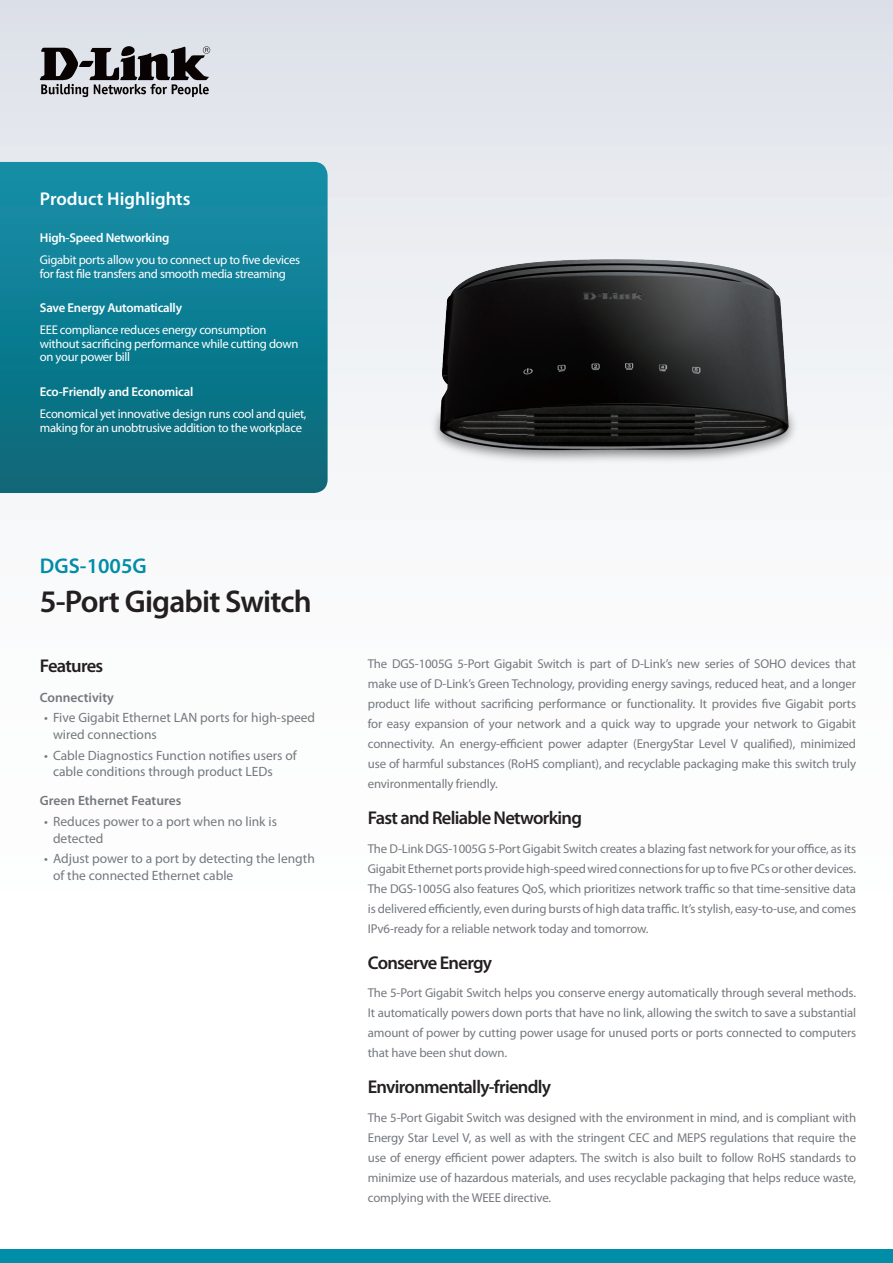
<style>
.page{position:relative;width:893px;height:1263px;background:#fff}
.page>*{position:absolute;margin:0;border:0;box-sizing:border-box;transform-origin:0 0}
.Product_Name__Cover{font:600 31.5px "Myriad Pro";letter-spacing:-.025em;color:#231f20}
.Model_Number__Cover{font:600 21.3px "Myriad Pro";color:#008da8}
.Description_Topic{font:600 18.6px "Myriad Pro";letter-spacing:-.04em;color:#231f20}
.Highlights_Title{font:600 18.6px "Myriad Pro";color:#fff}
.Features_Title{font:600 18.6px "Myriad Pro";letter-spacing:-.04em;color:#231f20}
.Features_Bullets{font:13.5px/16.5px "Myriad Pro";color:#74787d}
.Features_Category{font:600 13.5px "Myriad Pro";color:#74787d}
.Description_Text{font:12.9px/20px "Myriad Pro";letter-spacing:-.01em;color:#74787d;text-align:justify}
.Highlights_Category{font:600 12.9px "Myriad Pro";letter-spacing:-.015em;color:#fff}
.Highlights_Text{font:12.6px/13.5px "Myriad Pro";letter-spacing:-.025em;color:#fff}
</style>
<div class="page">
<div style="left:0;top:0;width:893px;height:1084px;background:linear-gradient(to bottom,#e3e6ec,#fff)"></div>
<div style="left:0;top:1249px;width:893px;height:14px;background:#008da8"></div>
<svg style="left:0;top:162px;width:328px;height:331px;background:#0f7c90"></svg>
<svg style="left:40px;top:46px;width:170px;height:51px;background:#807f83"></svg>
<img style="left:399px;top:217px;width:429px;height:274px">
<p class="Highlights_Title" style="left:40px;top:187px;width:152px">Product Highlights</p>
<p class="Highlights_Category" style="left:40px;top:229px;width:131px">High-Speed Networking</p>
<p class="Highlights_Text" style="left:40px;top:253px;width:262px">Gigabit ports allow you to connect up to five devices for fast file transfers and smooth media streaming</p>
<p class="Highlights_Category" style="left:40px;top:299px;width:144px">Save Energy Automatically</p>
<p class="Highlights_Text" style="left:40px;top:323px;width:260px">EEE compliance reduces energy consumption without sacrificing performance while cutting down on your power bill</p>
<p class="Highlights_Category" style="left:40px;top:383px;width:155px">Eco-Friendly and Economical</p>
<p class="Highlights_Text" style="left:40px;top:407px;width:268px">Economical yet innovative design runs cool and quiet, making for an unobtrusive addition to the workplace</p>
<p class="Model_Number__Cover" style="left:40px;top:552px;width:108px">DGS-1005G</p>
<p class="Product_Name__Cover" style="left:40px;top:582px;width:273px">5-Port Gigabit Switch</p>
<p class="Features_Title" style="left:40px;top:654px;width:65px">Features</p>
<p class="Features_Category" style="left:40px;top:688px;width:76px">Connectivity</p>
<p class="Features_Bullets" style="left:53px;top:709px;width:264px;text-indent:-9px">• Five Gigabit Ethernet LAN ports for high-speed wired connections</p>
<p class="Features_Bullets" style="left:53px;top:747px;width:245px;text-indent:-9px">• Cable Diagnostics Function notifies users of cable conditions through product LEDs</p>
<p class="Features_Category" style="left:40px;top:792px;width:143px">Green Ethernet Features</p>
<p class="Features_Bullets" style="left:53px;top:813px;width:225px;text-indent:-9px">• Reduces power to a port when no link is detected</p>
<p class="Features_Bullets" style="left:53px;top:850px;width:263px;text-indent:-9px">• Adjust power to a port by detecting the length of the connected Ethernet cable</p>
<p class="Description_Text" style="left:368px;top:654px;width:490px">The DGS-1005G 5-Port Gigabit Switch is part of D-Link’s new series of SOHO devices that make use of D-Link’s Green Technology, providing energy savings, reduced heat, and a longer product life without sacrificing performance or functionality. It provides five Gigabit ports for easy expansion of your network and a quick way to upgrade your network to Gigabit connectivity. An energy-efficient power adapter (EnergyStar Level V qualified), minimized use of harmful substances (RoHS compliant), and recyclable packaging make this switch truly environmentally friendly.</p>
<p class="Description_Topic" style="left:368px;top:806px;width:216px">Fast and Reliable Networking</p>
<p class="Description_Text" style="left:368px;top:838px;width:490px">The D-Link DGS-1005G 5-Port Gigabit Switch creates a blazing fast network for your office, as its Gigabit Ethernet ports provide high-speed wired connections for up to five PCs or other devices.<br>The DGS-1005G also features QoS, which prioritizes network traffic so that time-sensitive data is delivered efficiently, even during bursts of high data traffic. It’s stylish, easy-to-use, and comes IPv6-ready for a reliable network today and tomorrow.</p>
<p class="Description_Topic" style="left:368px;top:950px;width:126px">Conserve Energy</p>
<p class="Description_Text" style="left:368px;top:983px;width:490px">The 5-Port Gigabit Switch helps you conserve energy automatically through several methods.<br>It automatically powers down ports that have no link, allowing the switch to save a substantial amount of power by cutting power usage for unused ports or ports connected to computers that have been shut down.</p>
<p class="Description_Topic" style="left:368px;top:1075px;width:185px">Environmentally-friendly</p>
<p class="Description_Text" style="left:368px;top:1108px;width:490px">The 5-Port Gigabit Switch was designed with the environment in mind, and is compliant with Energy Star Level V, as well as with the stringent CEC and MEPS regulations that require the use of energy efficient power adapters. The switch is also built to follow RoHS standards to minimize use of hazardous materials, and uses recyclable packaging that helps reduce waste, complying with the WEEE directive.</p>
</div>
